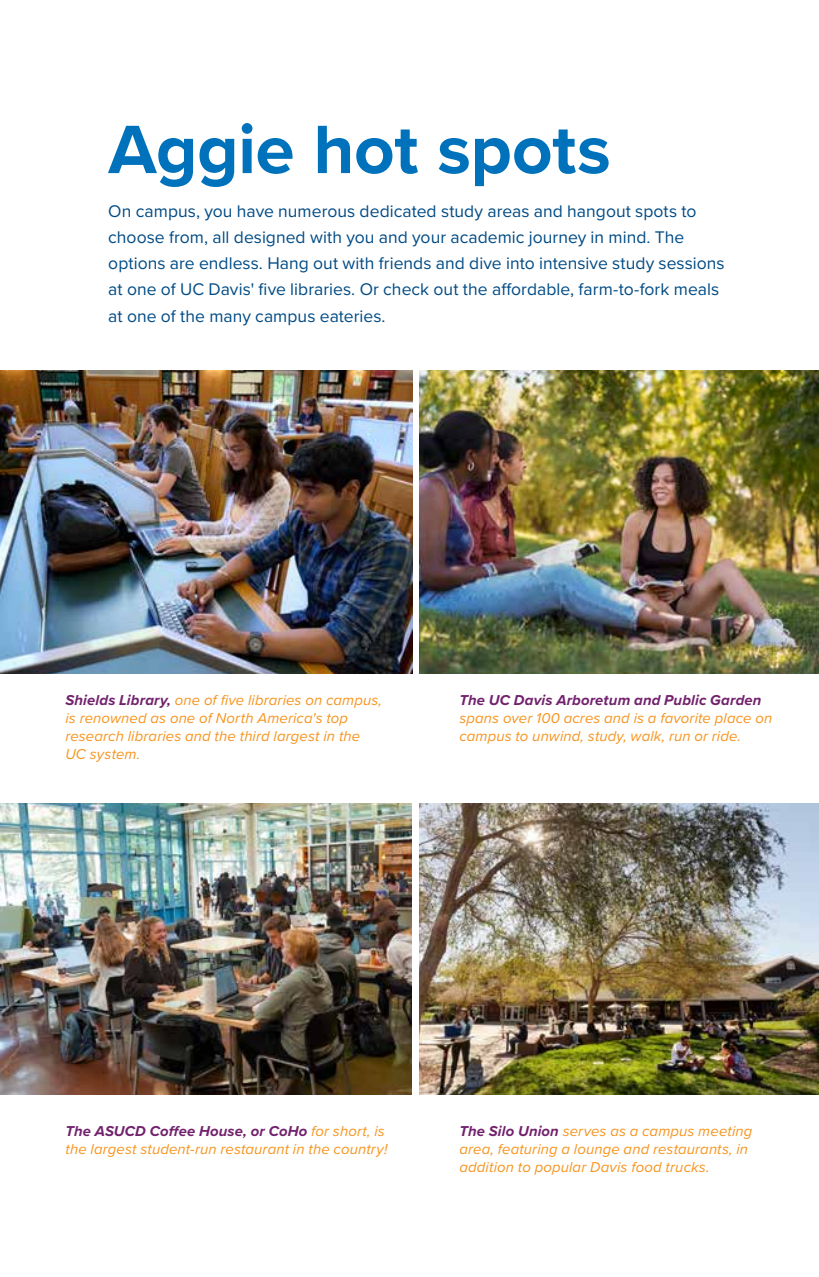
<style>
.page{position:relative;width:819px;height:1277px;background:#fff}
.page>*{position:absolute;margin:0;border:0;box-sizing:border-box;transform-origin:0 0}
.t1{font:700 70.88px "Proxima Nova";letter-spacing:-.005em;color:#0072bc}
.t2{font:17.5px/26.2px "Proxima Nova";color:#004b85}
.P_-_caption{font:italic 14.88px/17.8px "Proxima Nova";letter-spacing:.01em;color:#f7941e}
.s1{font-weight:700;color:#72226d}
</style>
<div class="page">
<img style="left:0;top:371px;width:412px;height:302px">
<img style="left:419px;top:371px;width:400px;height:302px">
<img style="left:1px;top:803px;width:410px;height:291px">
<img style="left:419px;top:803px;width:400px;height:291px">
<h1 class="t1" style="left:108px;top:97px;width:504px">Aggie hot spots</h1>
<p class="t2" style="left:108px;top:197px;width:618px">On campus, you have numerous dedicated study areas and hangout spots to choose from, all designed with you and your academic journey in mind. The options are endless. Hang out with friends and dive into intensive study sessions at one of UC Davis' five libraries. Or check out the affordable, farm-to-fork meals at one of the many campus eateries.</p>
<p class="P_-_caption" style="left:65px;top:690px;width:318px"><span class="s1">Shields Library,</span> one of five libraries on campus, is renowned as one of North America's top research libraries and the third largest in the UC system.</p>
<p class="P_-_caption" style="left:459px;top:690px;width:314px"><span class="s1">The UC Davis Arboretum and Public Garden </span>spans over 100 acres and is a favorite place on campus to unwind, study, walk, run or ride.</p>
<p class="P_-_caption" style="left:65px;top:1121px;width:324px"><span class="s1">The ASUCD Coffee House, or CoHo</span> for short, is the largest student-run restaurant in the country!</p>
<p class="P_-_caption" style="left:459px;top:1121px;width:294px"><span class="s1">The Silo Union</span> serves as a campus meeting area, featuring a lounge and restaurants, in addition to popular Davis food trucks.</p>
</div>
